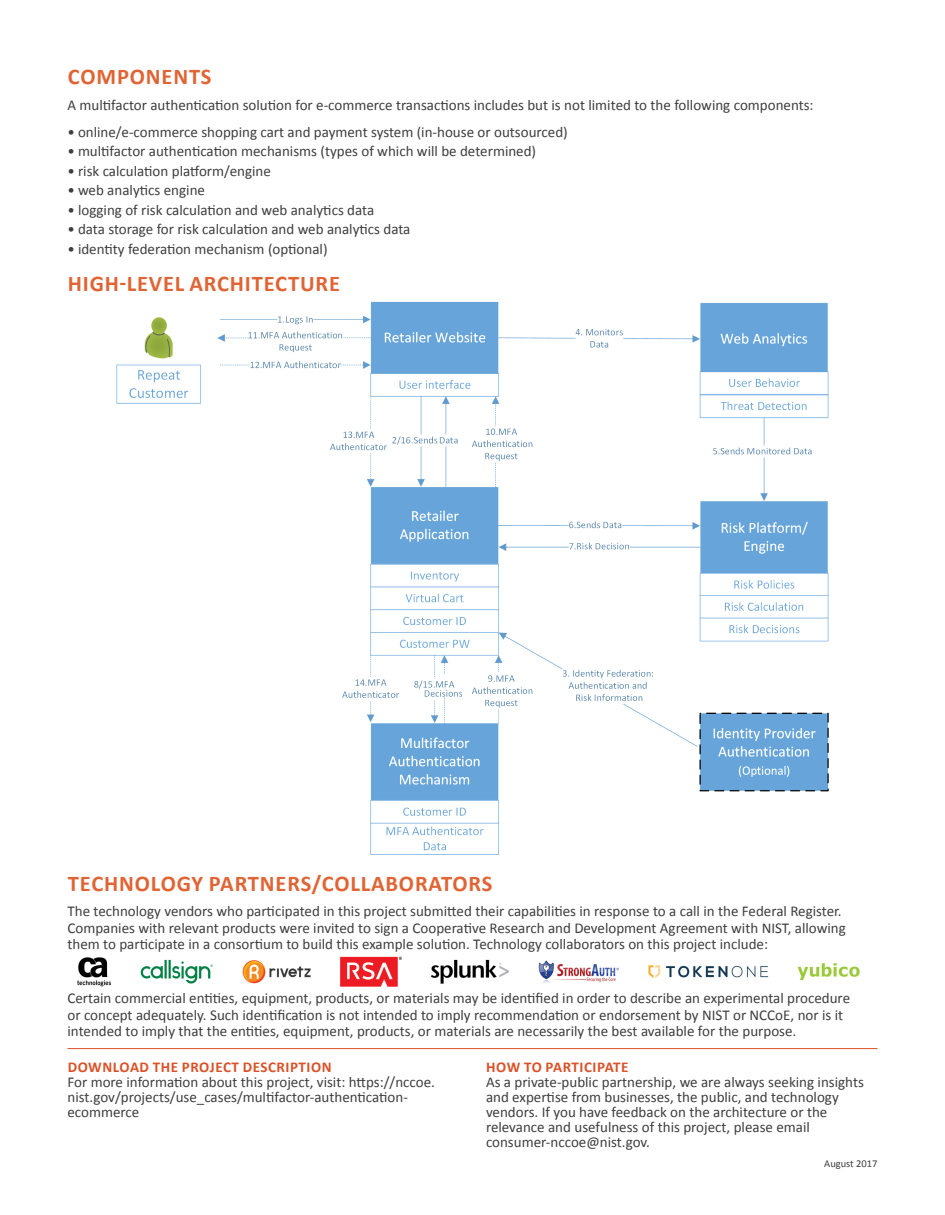
<style>
.page{position:relative;width:945px;height:1215px;background:#fff}
.page>*{position:absolute;margin:0;border:0;box-sizing:border-box;transform-origin:0 0}
.Section_Title__Bigge{font:700 22.5px "Calibri";letter-spacing:.035em;color:#e06434}
.Paragraph{font:15px/15px "Calibri";color:#3e3e3f}
.Paragraph_Title{font:700 15px "Calibri";letter-spacing:.035em;color:#dc5127}
.Date{font:10.5px "Calibri";color:#3e3e3f}
</style>
<div class="page">
<hr style="left:68px;top:1048px;width:810px;height:1px;background:#dc5127">
<img style="left:116px;top:302px;width:713px;height:553px">
<img style="left:77px;top:957px;width:783px;height:30px">
<p class="Section_Title__Bigge" style="left:68px;top:63px;width:145px">COMPONENTS</p>
<p class="Paragraph" style="left:68px;top:97px;width:748px">A multifactor authentication solution for e-commerce transactions includes but is not limited to the following components:</p>
<p class="Paragraph" style="left:68px;top:124px;width:502px">• online/e-commerce shopping cart and payment system (in-house or outsourced)</p>
<p class="Paragraph" style="left:68px;top:144px;width:470px">• multifactor authentication mechanisms (types of which will be determined)</p>
<p class="Paragraph" style="left:68px;top:163px;width:205px">• risk calculation platform/engine</p>
<p class="Paragraph" style="left:68px;top:183px;width:139px">• web analytics engine</p>
<p class="Paragraph" style="left:68px;top:202px;width:308px">• logging of risk calculation and web analytics data</p>
<p class="Paragraph" style="left:68px;top:222px;width:344px">• data storage for risk calculation and web analytics data</p>
<p class="Paragraph" style="left:68px;top:241px;width:262px">• identity federation mechanism (optional)</p>
<p class="Section_Title__Bigge" style="left:68px;top:269px;width:274px">HIGH-LEVEL ARCHITECTURE</p>
<p class="Section_Title__Bigge" style="left:68px;top:869px;width:426px">TECHNOLOGY PARTNERS/COLLABORATORS</p>
<p class="Paragraph" style="left:68px;top:903px;width:780px;line-height:16.5px">The technology vendors who participated in this project submitted their capabilities in response to a call in the Federal Register.<br>Companies with relevant products were invited to sign a Cooperative Research and Development Agreement with NIST, allowing them to participate in a consortium to build this example solution. Technology collaborators on this project include:</p>
<p class="Paragraph" style="left:68px;top:990px;width:784px;line-height:16.5px">Certain commercial entities, equipment, products, or materials may be identified in order to describe an experimental procedure or concept adequately. Such identification is not intended to imply recommendation or endorsement by NIST or NCCoE, nor is it intended to imply that the entities, equipment, products, or materials are necessarily the best available for the purpose.</p>
<p class="Paragraph_Title" style="left:68px;top:1057px;width:265px">DOWNLOAD THE PROJECT DESCRIPTION</p>
<p class="Paragraph" style="left:68px;top:1075px;width:369px">For more information about this project, visit: https://nccoe. nist.gov/projects/use_cases/multifactor-authentication&shy;ecommerce</p>
<p class="Paragraph_Title" style="left:486px;top:1057px;width:144px">HOW TO PARTICIPATE</p>
<p class="Paragraph" style="left:486px;top:1075px;width:379px">As a private-public partnership, we are always seeking insights and expertise from businesses, the public, and technology vendors. If you have feedback on the architecture or the relevance and usefulness of this project, please email consumer-nccoe@nist.gov.</p>
<p class="Date" style="left:824px;top:1157px;width:55px">August 2017</p>
</div>
